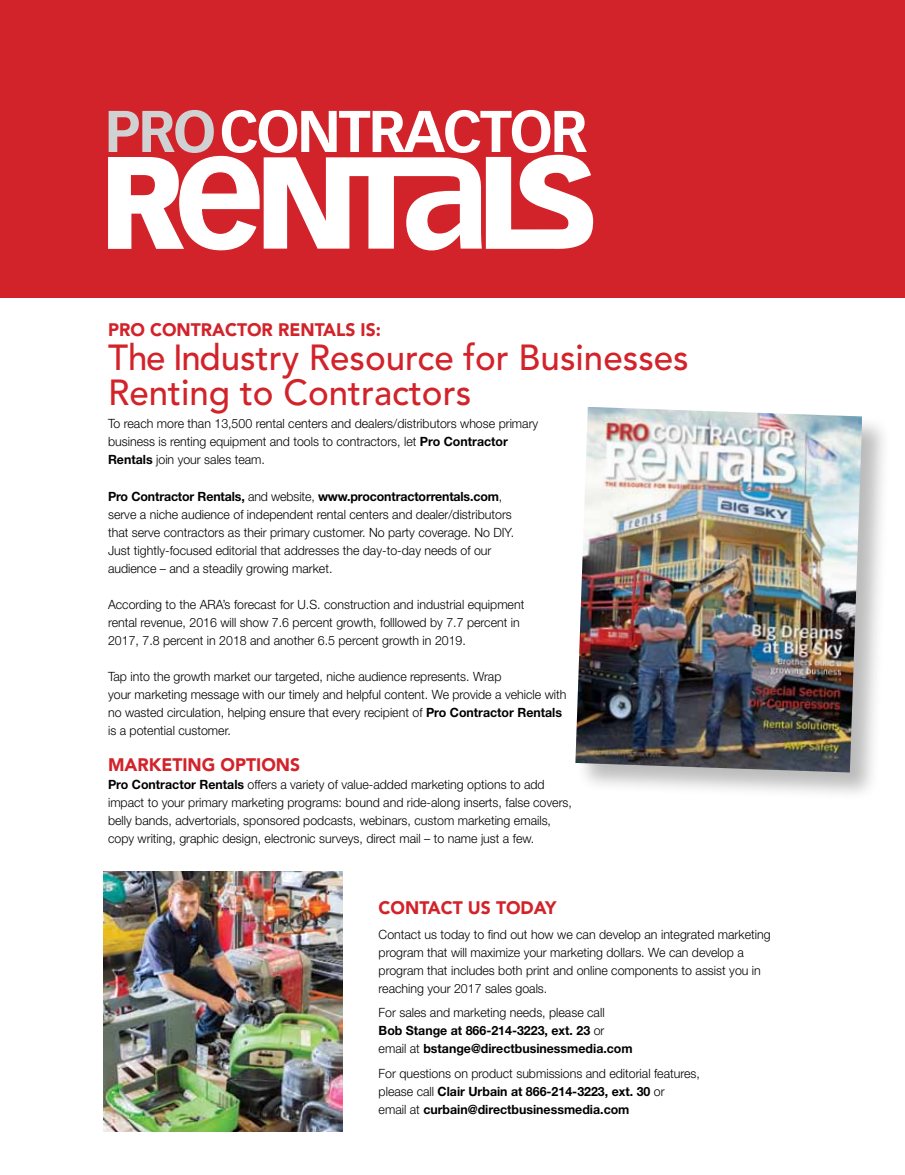
<style>
.page{position:relative;width:905px;height:1175px;background:#fff}
.page>*{position:absolute;margin:0;border:0;box-sizing:border-box;transform-origin:0 0}
.t1{font:500 36px/34.5px "Avenir LT Std";color:#d2232a}
.t2{font:900 18px "Avenir LT Std";color:#d2232a}
.t3{font:300 12.75px/18px "Helvetica Neue LT Std";color:#000}
.t4{font:700 12.75px/18px "Helvetica Neue LT Std";color:#000}
.s1{font-weight:700}
.s2{font-weight:300}
</style>
<div class="page">
<div style="left:0;top:0;width:904px;height:297px;background:#d2232a"></div>
<svg style="left:108px;top:110px;width:485px;height:141px"></svg>
<div style="left:575px;top:406px;width:316px;height:396px;background:#000;opacity:.27"></div>
<img style="left:575px;top:407px;width:287px;height:365px">
<img style="left:104px;top:871px;width:238px;height:260px">
<h2 class="t2" style="left:108px;top:318px;width:68px">PRO CONTR</h2>
<h2 class="t2" style="left:212px;top:318px;width:26px">ACTOR</h2>
<h2 class="t2" style="left:278px;top:318px;width:104px">RENTALS IS:</h2>
<h1 class="t1" style="left:108px;top:341px;width:582px">The Industry Resource for Businesses<br>Renting to Contractors</h1>
<p class="t3" style="left:108px;top:414px;width:432px">To reach more than 13,500 rental centers and dealers/distributors whose primary business is renting equipment and tools to contractors, let <span class="s1">Pro Contractor<br>Rentals</span> join your sales team.</p>
<p class="t3" style="left:108px;top:487px;width:408px"><span class="s1">Pro Contractor Rentals,</span> and website, <span class="s1">www.procontractorrentals.com</span>, serve a niche audience of independent rental centers and dealer/distributors that serve contractors as their primary customer. No party coverage. No DIY.<br>Just tightly-focused editorial that addresses the day-to-day needs of our audience – and a steadily growing market.</p>
<p class="t3" style="left:108px;top:595px;width:418px">According to the ARA’s forecast for U.S. construction and industrial equipment rental revenue, 2016 will show 7.6 percent growth, folllowed by 7.7 percent in<br>2017, 7.8 percent in 2018 and another 6.5 percent growth in 2019.</p>
<p class="t3" style="left:108px;top:667px;width:460px">Tap into the growth market our targeted, niche audience represents. Wrap<br>your marketing message with our timely and helpful content. We provide a vehicle with no wasted circulation, helping ensure that every recipient of <span class="s1">Pro Contractor Rentals </span>is a potential customer.</p>
<h2 class="t2" style="left:108px;top:753px;width:194px">MARKETING OPTIONS</h2>
<p class="t3" style="left:108px;top:774px;width:465px"><span class="s1">Pro Contractor Rentals</span> offers a variety of value-added marketing options to add impact to your primary marketing programs: bound and ride-along inserts, false covers, belly bands, advertorials, sponsored podcasts, webinars, custom marketing emails, copy writing, graphic design, electronic surveys, direct mail – to name just a few.</p>
<h2 class="t2" style="left:378px;top:896px;width:26px">CONT</h2>
<h2 class="t2" style="left:428px;top:896px;width:130px">ACT US TO DAY</h2>
<p class="t3" style="left:378px;top:924px;width:393px">Contact us today to find out how we can develop an integrated marketing program that will maximize your marketing dollars. We can develop a program that includes both print and online components to assist you in reaching your 2017 sales goals.</p>
<p class="t4" style="left:378px;top:1003px;width:255px"><span class="s2">For sales and marketing needs, please call<br></span>Bob Stange at 866-214-3223, ext. 23 <span class="s2">or email at</span> bstange@directbusinessmedia.com</p>
<p class="t3" style="left:378px;top:1064px;width:323px">For questions on product submissions and editorial features, please call <span class="s1">Clair Urbain at 866-214-3223, ext. 30</span> or<br>email at <span class="s1">curbain@directbusinessmedia.com</span></p>
</div>
